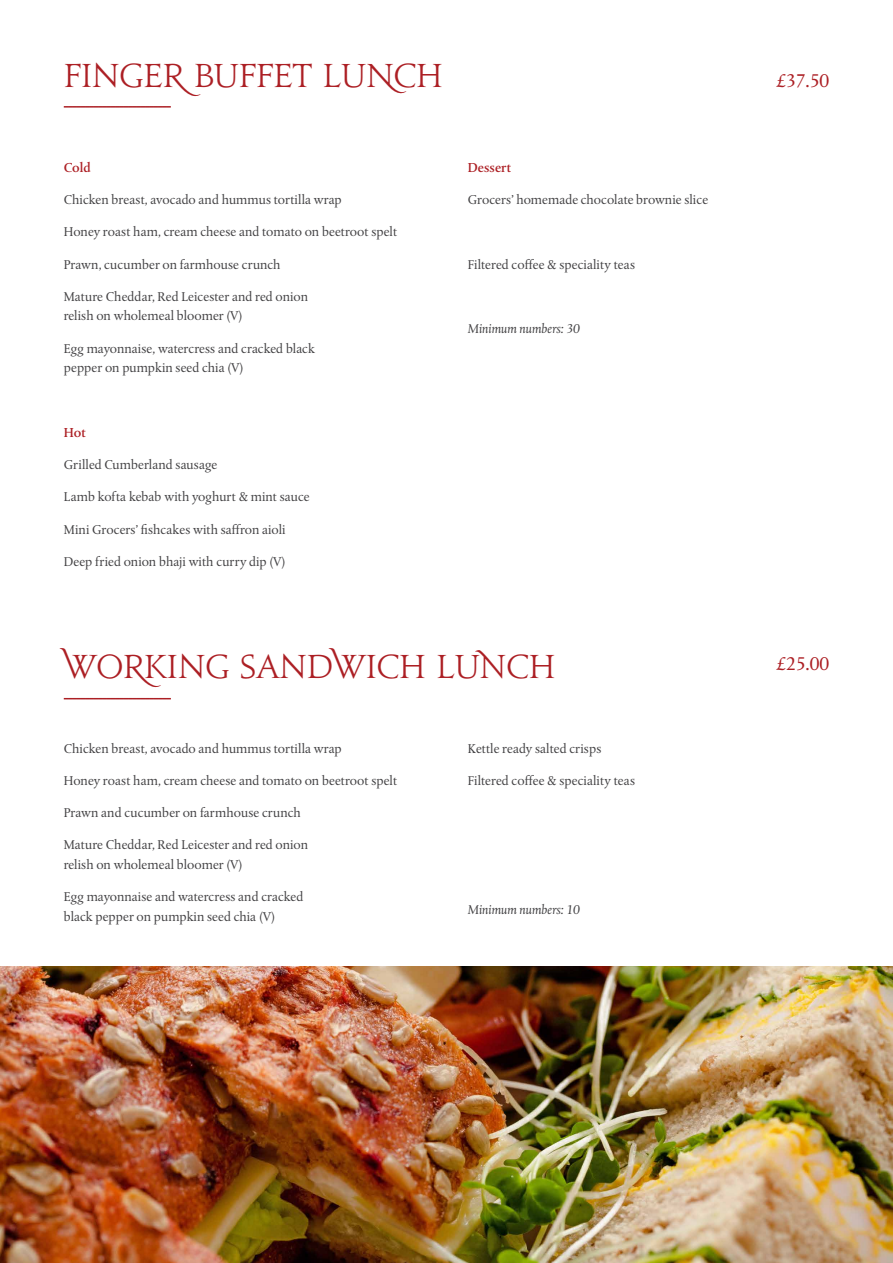
<style>
.page{position:relative;width:893px;height:1263px;background:#fff}
.page>*{position:absolute;margin:0;border:0;box-sizing:border-box;transform-origin:0 0}
.t1{font:30px "Jupiter Pro";color:#ac1f24}
.t2{font:19.5px "Albertina MT Pro";color:#ac1f24}
.t3{font:13.5px/19.5px "Albertina MT Pro";color:#414042}
.t4{font:italic 13.5px "Albertina MT Pro";color:#414042}
.t5{font:500 13.5px "Albertina MT Pro";color:#ac1f24}
</style>
<div class="page">
<img style="left:0;top:967px;width:893px;height:296px">
<svg style="left:64px;top:698px;width:107px;height:1px"></svg>
<svg style="left:64px;top:106px;width:107px;height:2px"></svg>
<h1 class="t1" style="left:64px;top:52px;width:381px">FINGERBUFFET LUNCH</h1>
<p class="t5" style="left:64px;top:160px;width:28px">Cold</p>
<p class="t3" style="left:64px;top:190px;width:280px">Chicken breast, avocado and hummus tortilla wrap</p>
<p class="t3" style="left:64px;top:222px;width:335px">Honey roast ham, cream cheese and tomato on beetroot spelt</p>
<p class="t3" style="left:64px;top:255px;width:218px">Prawn, cucumber on farmhouse crunch</p>
<p class="t3" style="left:64px;top:287px;width:246px">Mature Cheddar, Red Leicester and red onion relish on wholemeal bloomer (V)</p>
<p class="t3" style="left:64px;top:339px;width:253px">Egg mayonnaise, watercress and cracked black pepper on pumpkin seed chia (V)</p>
<p class="t5" style="left:64px;top:424px;width:24px">Hot</p>
<p class="t3" style="left:64px;top:455px;width:155px">Grilled Cumberland sausage</p>
<p class="t3" style="left:64px;top:487px;width:247px">Lamb kofta kebab with yoghurt &amp; mint sauce</p>
<p class="t3" style="left:64px;top:519px;width:223px">Mini Grocers’ fishcakes with saffron aioli</p>
<p class="t3" style="left:64px;top:552px;width:223px">Deep fried onion bhaji with curry dip (V)</p>
<p class="t5" style="left:468px;top:160px;width:45px">Dessert</p>
<p class="t3" style="left:468px;top:190px;width:242px">Grocers’ homemade chocolate brownie slice</p>
<p class="t3" style="left:468px;top:255px;width:169px">Filtered coffee &amp; speciality teas</p>
<p class="t4" style="left:468px;top:321px;width:114px">Minimum numbers: 30</p>
<h2 class="t2" style="left:776px;top:69px;width:54px">£37.50</h2>
<h1 class="t1" style="left:64px;top:643px;width:493px">WORKING SANDWICH LUNCH</h1>
<h2 class="t2" style="left:776px;top:653px;width:54px">£25.00</h2>
<p class="t3" style="left:64px;top:738px;width:280px">Chicken breast, avocado and hummus tortilla wrap</p>
<p class="t3" style="left:64px;top:771px;width:335px">Honey roast ham, cream cheese and tomato on beetroot spelt</p>
<p class="t3" style="left:64px;top:803px;width:239px">Prawn and cucumber on farmhouse crunch</p>
<p class="t3" style="left:64px;top:835px;width:246px">Mature Cheddar, Red Leicester and red onion relish on wholemeal bloomer (V)</p>
<p class="t3" style="left:64px;top:887px;width:241px">Egg mayonnaise and watercress and cracked black pepper on pumpkin seed chia (V)</p>
<p class="t3" style="left:468px;top:738px;width:135px">Kettle ready salted crisps</p>
<p class="t3" style="left:468px;top:771px;width:169px">Filtered coffee &amp; speciality teas</p>
<p class="t4" style="left:468px;top:902px;width:114px">Minimum numbers: 10</p>
</div>
